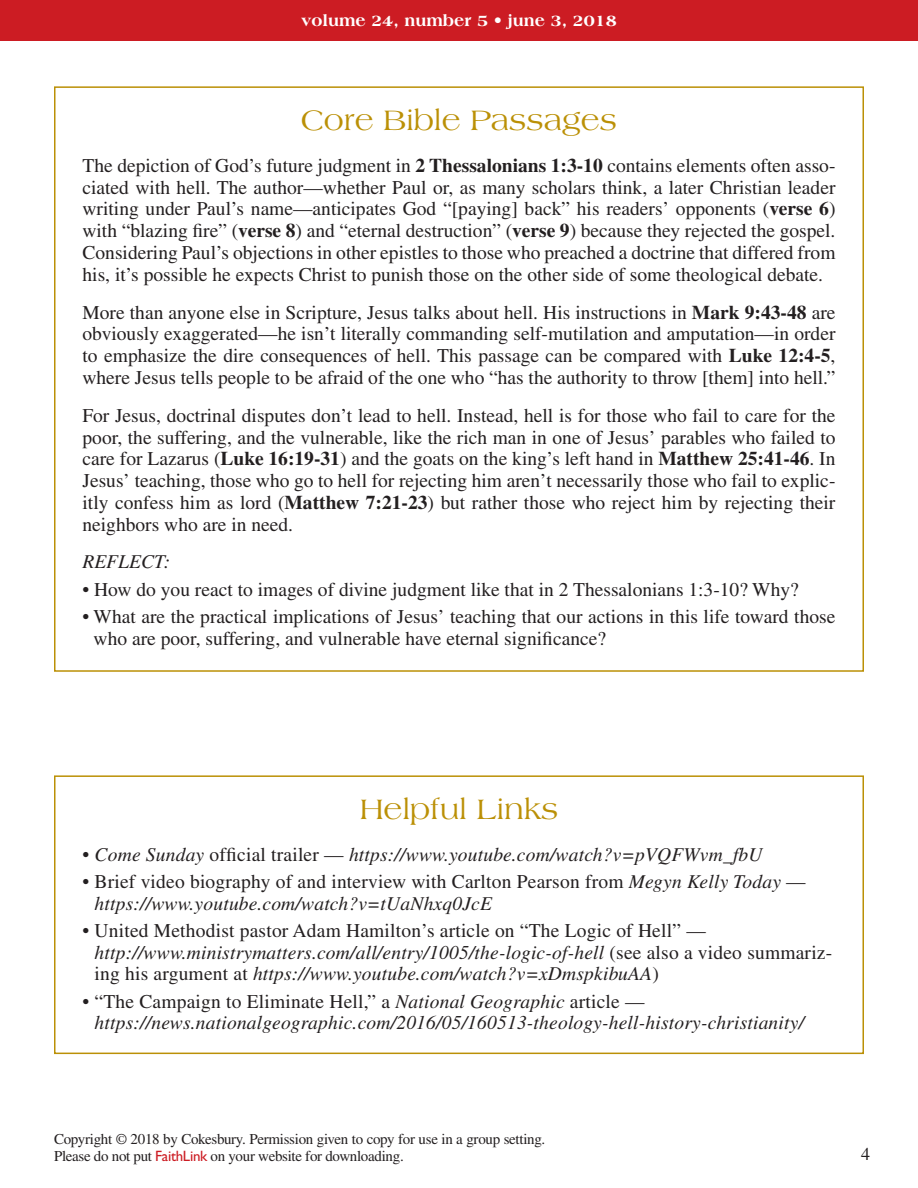
<style>
.page{position:relative;width:918px;height:1188px;background:#fff}
.page>*{position:absolute;margin:0;border:0;box-sizing:border-box;transform-origin:0 0}
.Section_subhead{font:30px "Americana Std";color:#bb9006}
.Core_Bible_Passages{font:19.5px/21.8px "Times LT Std";color:#231f20;text-align:justify}
.helpful_links_text{font:italic 19.5px/21.8px "Times LT Std";letter-spacing:.01em;color:#231f20}
.Reflect_Core_Bible_P{font:19.5px/21.8px "Times LT Std";color:#231f20}
.Reflect_Core_Bible_P-2{font:italic 19.5px "Times LT Std";color:#231f20}
.t1{font:18px "Times LT Std";color:#231f20}
.t2{font:800 16.5px "Americana Std";color:#fff}
.t3{font:15px/16.5px "Times LT Std";letter-spacing:-.02em;color:#231f20}
.s1{font-weight:700}
.s2{font-style:normal}
.s3{font-family:"Gill Sans Std";color:#cc1c23}
</style>
<div class="page">
<div style="left:0;top:0;width:918px;height:40px;background:#cc1c23"></div>
<div style="left:54px;top:775px;width:810px;height:279px;border:2px solid #bb9006"></div>
<p class="t2" style="left:301px;top:11px;width:317px">volume 24, number 5 • june 3, 2018</p>
<p class="Section_subhead" style="left:301px;top:103px;width:318px">Core Bible Passages</p>
<p class="Core_Bible_Passages" style="left:82px;top:154px;width:755px">The depiction of God’s future judgment in <span class="s1">2 Thessalonians 1:3-10</span> contains elements often asso&shy;ciated with hell. The author—whether Paul or, as many scholars think, a later Christian leader writing under Paul’s name—anticipates God “[paying] back” his readers’ opponents (<span class="s1">verse 6</span>) with “blazing fire” (<span class="s1">verse 8</span>) and “eternal destruction” (<span class="s1">verse 9</span>) because they rejected the gospel.<br>Considering Paul’s objections in other epistles to those who preached a doctrine that differed from his, it’s possible he expects Christ to punish those on the other side of some theological debate.</p>
<p class="Core_Bible_Passages" style="left:82px;top:301px;width:755px">More than anyone else in Scripture, Jesus talks about hell. His instructions in <span class="s1">Mark 9:43-48</span> are obviously exaggerated—he isn’t literally commanding self-mutilation and amputation—in order to emphasize the dire consequences of hell. This passage can be compared with <span class="s1">Luke 12:4-5</span>, where Jesus tells people to be afraid of the one who “has the authority to throw [them] into hell.”</p>
<p class="Core_Bible_Passages" style="left:82px;top:404px;width:755px">For Jesus, doctrinal disputes don’t lead to hell. Instead, hell is for those who fail to care for the poor, the suffering, and the vulnerable, like the rich man in one of Jesus’ parables who failed to care for Lazarus (<span class="s1">Luke 16:19-31</span>) and the goats on the king’s left hand in <span class="s1">Matthew 25:41-46</span>. In Jesus’ teaching, those who go to hell for rejecting him aren’t necessarily those who fail to explic&shy;itly confess him as lord (<span class="s1">Matthew 7:21-23</span>) but rather those who reject him by rejecting their neighbors who are in need.</p>
<p class="Reflect_Core_Bible_P-2" style="left:82px;top:551px;width:89px">REFLECT:</p>
<p class="Reflect_Core_Bible_P" style="left:82px;top:578px;width:718px">• How do you react to images of divine judgment like that in 2 Thessalonians 1:3-10? Why?</p>
<p class="Reflect_Core_Bible_P" style="left:94px;top:605px;width:743px;text-indent:-11px">• What are the practical implications of Jesus’ teaching that our actions in this life toward those who are poor, suffering, and vulnerable have eternal significance?</p>
<p class="Section_subhead" style="left:360px;top:792px;width:200px">Helpful Links</p>
<p class="helpful_links_text" style="left:82px;top:844px;width:682px"><span class="s2">•</span> Come Sunday <span class="s2">official trailer —</span> https://www.youtube.com/watch?v=pVQFWvm_fbU</p>
<p class="helpful_links_text" style="left:95px;top:871px;width:713px;text-indent:-12px"><span class="s2">• Brief video biography of and interview with Carlton Pearson from</span> Megyn Kelly Today <span class="s2">— </span>https://www.youtube.com/watch?v=tUaNhxq0JcE</p>
<p class="helpful_links_text" style="left:95px;top:920px;width:739px;text-indent:-12px"><span class="s2">• United Methodist pastor Adam Hamilton’s article on “The Logic of Hell” — </span>http://www.ministrymatters.com/all/entry/1005/the-logic-of-hell <span class="s2">(see also a video summariz&shy;ing his argument at</span> https://www.youtube.com/watch?v=xDmspkibuAA<span class="s2">)</span></p>
<p class="helpful_links_text" style="left:95px;top:990px;width:711px;text-indent:-12px"><span class="s2">• “The Campaign to Eliminate Hell,” a</span> National Geographic <span class="s2">article — </span>https://news.nationalgeographic.com/2016/05/160513-theology-hell-history-christianity/</p>
<p class="t3" style="left:54px;top:1131px;width:493px">Copyright © 2018 by Cokesbury. Permission given to copy for use in a group setting.<br>Please do not put <span class="s3">FaithLink</span> on your website for downloading.</p>
<p class="t1" style="left:861px;top:1144px;width:10px">4</p>
</div>
